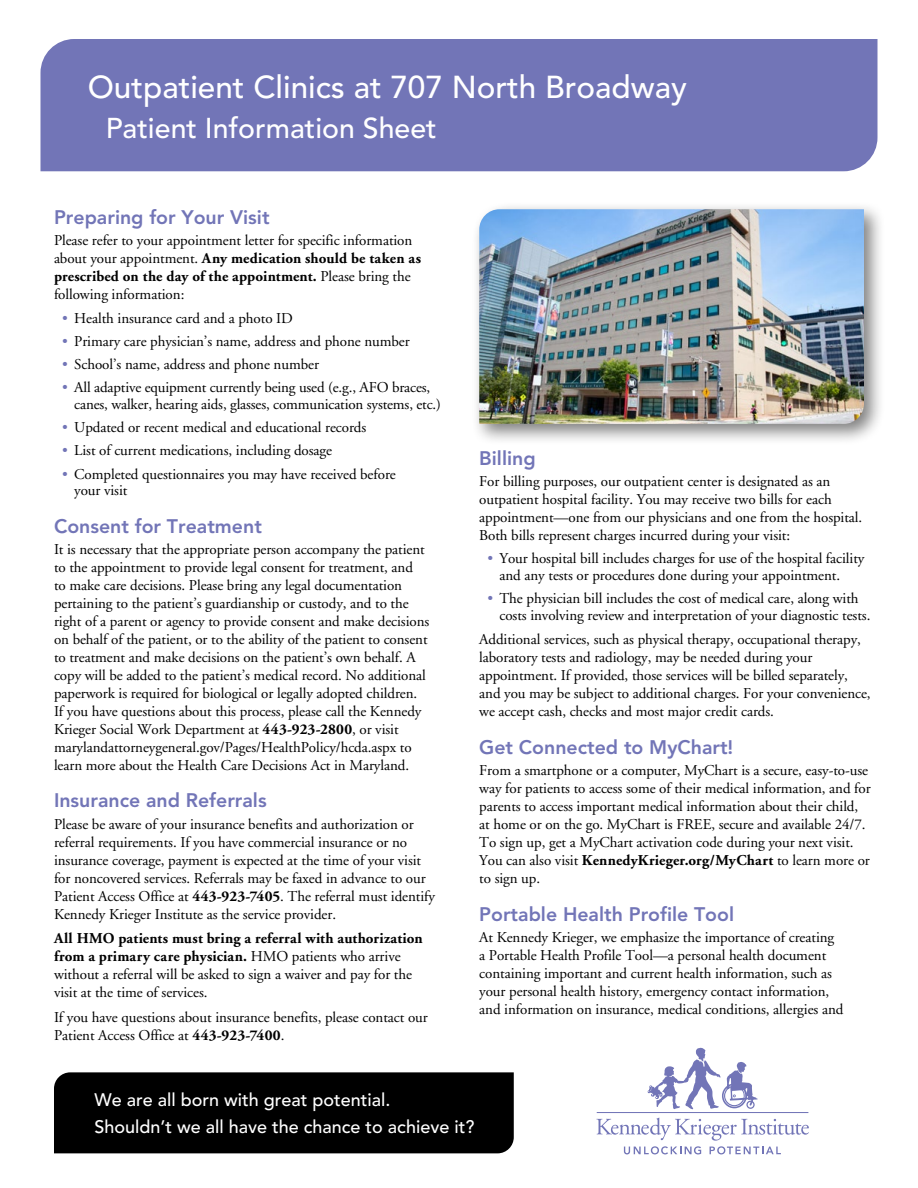
<style>
.page{position:relative;width:918px;height:1188px;background:#fff}
.page>*{position:absolute;margin:0;border:0;box-sizing:border-box;transform-origin:0 0}
.t1{font:500 31.5px "Avenir";color:#fff}
.t2{font:500 28.5px "Avenir";color:#fff}
.t3{font:800 19.5px "Avenir";color:#7275b7}
.t4{font:500 18px/27px "Avenir";color:#fff}
.t5{font:15px/18px "Adobe Garamond";letter-spacing:-.005em;color:#000}
.s1{font-weight:700}
.s2{color:#7275b7}
</style>
<div class="page">
<div style="left:54px;top:1072px;width:460px;height:81px;background:#000"></div>
<svg style="left:648px;top:1048px;width:110px;height:61px"></svg>
<hr style="left:597px;top:1112px;width:211px;height:1px;background:#7275b7">
<svg style="left:596px;top:1118px;width:213px;height:36px"></svg>
<div style="left:40px;top:39px;width:838px;height:132px;background:#7275b7"></div>
<div style="left:471px;top:201px;width:414px;height:245px;background:#000;opacity:.5"></div>
<img style="left:479px;top:209px;width:385px;height:215px">
<h1 class="t1" style="left:88px;top:68px;width:601px">Outpatient Clinics at 707 North Broadway</h1>
<h2 class="t2" style="left:106px;top:112px;width:333px">Patient Information Sheet</h2>
<h3 class="t3" style="left:54px;top:206px;width:217px">Preparing for Your Visit</h3>
<p class="t5" style="left:54px;top:232px;width:369px">Please refer to your appointment letter for specific information about your appointment. <span class="s1">Any medication should be taken as prescribed on the day of the appointment.</span> Please bring the following information:</p>
<p class="t5" style="left:62px;top:309px;width:232px"><span class="s2">•</span> Health insurance card and a photo ID</p>
<p class="t5" style="left:62px;top:332px;width:349px"><span class="s2">•</span> Primary care physician’s name, address and phone number</p>
<p class="t5" style="left:62px;top:356px;width:258px"><span class="s2">•</span> School’s name, address and phone number</p>
<p class="t5" style="left:74px;top:380px;width:368px;line-height:16.5px;text-indent:-12px"><span class="s2">•</span> All adaptive equipment currently being used (e.g., AFO braces, canes, walker, hearing aids, glasses, communication systems, etc.)</p>
<p class="t5" style="left:62px;top:419px;width:306px"><span class="s2">•</span> Updated or recent medical and educational records</p>
<p class="t5" style="left:62px;top:442px;width:271px"><span class="s2">•</span> List of current medications, including dosage</p>
<p class="t5" style="left:74px;top:466px;width:323px;line-height:16.5px;text-indent:-12px"><span class="s2">•</span> Completed questionnaires you may have received before your visit</p>
<h3 class="t3" style="left:54px;top:514px;width:209px">Consent for Treatment</h3>
<p class="t5" style="left:54px;top:540px;width:377px">It is necessary that the appropriate person accompany the patient to the appointment to provide legal consent for treatment, and<br>to make care decisions. Please bring any legal documentation pertaining to the patient’s guardianship or custody, and to the right of a parent or agency to provide consent and make decisions on behalf of the patient, or to the ability of the patient to consent to treatment and make decisions on the patient’s own behalf. A copy will be added to the patient’s medical record. No additional paperwork is required for biological or legally adopted children.<br>If you have questions about this process, please call the Kennedy Krieger Social Work Department at <span class="s1">443-923-2800</span>, or visit marylandattorneygeneral.gov/Pages/HealthPolicy/hcda.aspx to learn more about the Health Care Decisions Act in Maryland.</p>
<h3 class="t3" style="left:54px;top:789px;width:214px">Insurance and Referrals</h3>
<p class="t5" style="left:54px;top:815px;width:383px">Please be aware of your insurance benefits and authorization or referral requirements. If you have commercial insurance or no insurance coverage, payment is expected at the time of your visit for noncovered services. Referrals may be faxed in advance to our Patient Access Office at <span class="s1">443-923-7405</span>. The referral must identify Kennedy Krieger Institute as the service provider.</p>
<p class="t5" style="left:54px;top:930px;width:370px"><span class="s1">All HMO patients must bring a referral with authorization from a primary care physician.</span> HMO patients who arrive without a referral will be asked to sign a waiver and pay for the visit at the time of services.</p>
<p class="t5" style="left:54px;top:1009px;width:375px">If you have questions about insurance benefits, please contact our<br>Patient Access Office at <span class="s1">443-923-7400</span>.</p>
<h3 class="t3" style="left:479px;top:447px;width:58px">Billing</h3>
<p class="t5" style="left:479px;top:473px;width:385px">For billing purposes, our outpatient center is designated as an outpatient hospital facility. You may receive two bills for each appointment—one from our physicians and one from the hospital.<br>Both bills represent charges incurred during your visit:</p>
<p class="t5" style="left:500px;top:551px;width:366px;line-height:16.5px;text-indent:-12px"><span class="s2">•</span> Your hospital bill includes charges for use of the hospital facility and any tests or procedures done during your appointment.</p>
<p class="t5" style="left:500px;top:591px;width:372px;line-height:16.5px;text-indent:-12px"><span class="s2">•</span> The physician bill includes the cost of medical care, along with costs involving review and interpretation of your diagnostic tests.</p>
<p class="t5" style="left:479px;top:631px;width:393px">Additional services, such as physical therapy, occupational therapy, laboratory tests and radiology, may be needed during your appointment. If provided, those services will be billed separately, and you may be subject to additional charges. For your convenience, we accept cash, checks and most major credit cards.</p>
<h3 class="t3" style="left:479px;top:736px;width:256px">Get Connected to MyChart!</h3>
<p class="t5" style="left:479px;top:762px;width:393px">From a smartphone or a computer, MyChart is a secure, easy-to-use way for patients to access some of their medical information, and for parents to access important medical information about their child, at home or on the go. MyChart is FREE, secure and available 24/7.<br>To sign up, get a MyChart activation code during your next visit.<br>You can also visit <span class="s1">KennedyKrieger.org/MyChart</span> to learn more or to sign up.</p>
<h3 class="t3" style="left:479px;top:902px;width:256px">Portable Health Profile Tool</h3>
<p class="t5" style="left:479px;top:929px;width:366px">At Kennedy Krieger, we emphasize the importance of creating a Portable Health Profile Tool—a personal health document containing important and current health information, such as your personal health history, emergency contact information, and information on insurance, medical conditions, allergies and</p>
<p class="t4" style="left:94px;top:1087px;width:381px">We are all born with great potential.<br>Shouldn’t we all have the chance to achieve it?</p>
</div>
